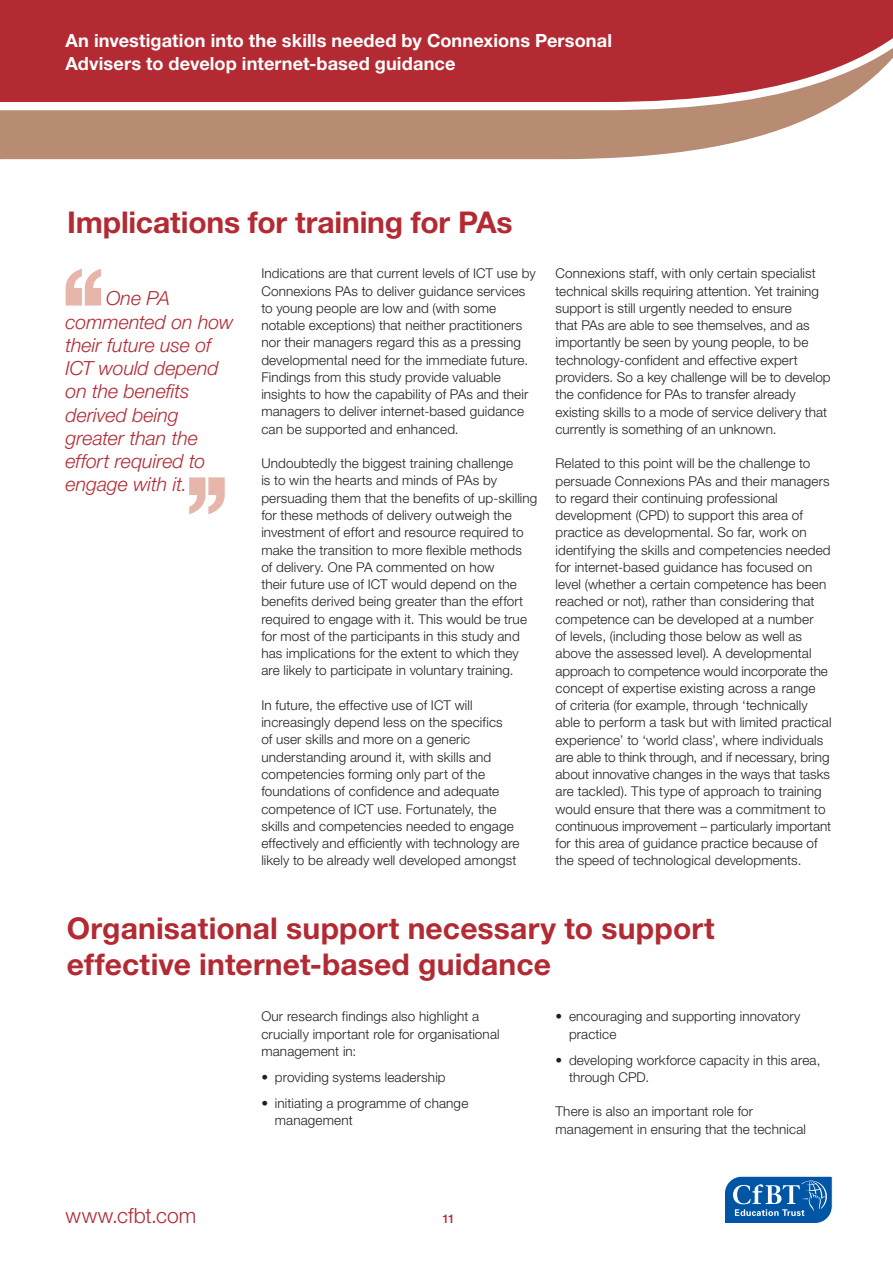
<style>
.page{position:relative;width:893px;height:1263px;background:#fff}
.page>*{position:absolute;margin:0;border:0;box-sizing:border-box;transform-origin:0 0}
.t1{font:500 130.5px "Helvetica Neue LT";color:#e7b6aa}
.t2{font:700 30px/36px "Helvetica Neue LT";letter-spacing:.005em;color:#b32a33}
.t3{font:300 21px "Helvetica Neue LT";color:#b32a33}
.t4{font:italic 300 19.5px/23.2px "Helvetica Neue LT";letter-spacing:-.005em;color:#b32a33}
.t5{font:700 18.15px/22.6px "Helvetica Neue LT";letter-spacing:.005em;color:#fff}
.t6{font:300 13.5px/17.2px "Helvetica Neue LT";letter-spacing:.01em;color:#231f20}
.t7{font:500 12px "Helvetica Neue LT";color:#b32a33}
</style>
<div class="page">
<svg style="left:724px;top:1176px;width:108px;height:48px;background:#3779b8"></svg>
<svg style="left:3px;top:114px;width:814px;height:45px;background:#be957f"></svg>
<svg style="left:3px;top:0;width:889px;height:114px;background:#ba4349"></svg>
<svg style="left:0;top:0;width:3px;height:159px"></svg>
<h3 class="t5" style="left:66px;top:29px;width:547px">An investigation into the skills needed by Connexions Personal<br>Advisers to develop internet-based guidance</h3>
<h2 class="t2" style="left:67px;top:204px;width:447px">Implications for training for PAs</h2>
<h1 class="t1" style="left:56px;top:237px;width:57px">‘‘</h1>
<h3 class="t4" style="left:66px;top:286px;width:169px;text-indent:40px">One PA commented on how their future use of<br>ICT would depend on the benefits derived being greater than the effort required to engage with it.</h3>
<h1 class="t1" style="left:235px;top:545px;width:57px;rotate:-180deg">‘‘</h1>
<p class="t6" style="left:261px;top:264px;width:276px">Indications are that current levels of ICT use by Connexions PAs to deliver guidance services to young people are low and (with some notable exceptions) that neither practitioners nor their managers regard this as a pressing developmental need for the immediate future.<br>Findings from this study provide valuable insights to how the capability of PAs and their managers to deliver internet-based guidance can be supported and enhanced.</p>
<p class="t6" style="left:261px;top:454px;width:277px">Undoubtedly the biggest training challenge<br>is to win the hearts and minds of PAs by persuading them that the benefits of up-skilling for these methods of delivery outweigh the investment of effort and resource required to make the transition to more flexible methods<br>of delivery. One PA commented on how<br>their future use of ICT would depend on the benefits derived being greater than the effort required to engage with it. This would be true for most of the participants in this study and has implications for the extent to which they are likely to participate in voluntary training.</p>
<p class="t6" style="left:261px;top:696px;width:260px">In future, the effective use of ICT will increasingly depend less on the specifics<br>of user skills and more on a generic understanding around it, with skills and competencies forming only part of the foundations of confidence and adequate competence of ICT use. Fortunately, the skills and competencies needed to engage effectively and efficiently with technology are likely to be already well developed amongst</p>
<p class="t6" style="left:555px;top:264px;width:276px">Connexions staff, with only certain specialist technical skills requiring attention. Yet training support is still urgently needed to ensure<br>that PAs are able to see themselves, and as importantly be seen by young people, to be technology-confident and effective expert providers. So a key challenge will be to develop the confidence for PAs to transfer already existing skills to a mode of service delivery that currently is something of an unknown.</p>
<p class="t6" style="left:555px;top:454px;width:277px">Related to this point will be the challenge to persuade Connexions PAs and their managers to regard their continuing professional development (CPD) to support this area of practice as developmental. So far, work on identifying the skills and competencies needed for internet-based guidance has focused on level (whether a certain competence has been reached or not), rather than considering that competence can be developed at a number<br>of levels, (including those below as well as above the assessed level). A developmental approach to competence would incorporate the concept of expertise existing across a range<br>of criteria (for example, through ‘technically able to perform a task but with limited practical experience’ to ‘world class’, where individuals are able to think through, and if necessary, bring about innovative changes in the ways that tasks are tackled). This type of approach to training would ensure that there was a commitment to continuous improvement – particularly important for this area of guidance practice because of the speed of technological developments.</p>
<h2 class="t2" style="left:67px;top:909px;width:649px">Organisational support necessary to support effective internet-based guidance</h2>
<p class="t6" style="left:261px;top:1007px;width:240px">Our research findings also highlight a crucially important role for organisational management in:</p>
<p class="t6" style="left:261px;top:1067px;width:186px">• providing systems leadership</p>
<p class="t6" style="left:275px;top:1093px;width:195px;text-indent:-14px">• initiating a programme of change management</p>
<h3 class="t3" style="left:66px;top:1202px;width:132px">www.cfbt.com</h3>
<p class="t7" style="left:442px;top:1210px;width:14px">11</p>
<p class="t6" style="left:568px;top:1007px;width:233px;text-indent:-14px">• encouraging and supporting innovatory practice</p>
<p class="t6" style="left:568px;top:1050px;width:253px;text-indent:-14px">• developing workforce capacity in this area, through CPD.</p>
<p class="t6" style="left:555px;top:1102px;width:252px">There is also an important role for management in ensuring that the technical</p>
</div>
